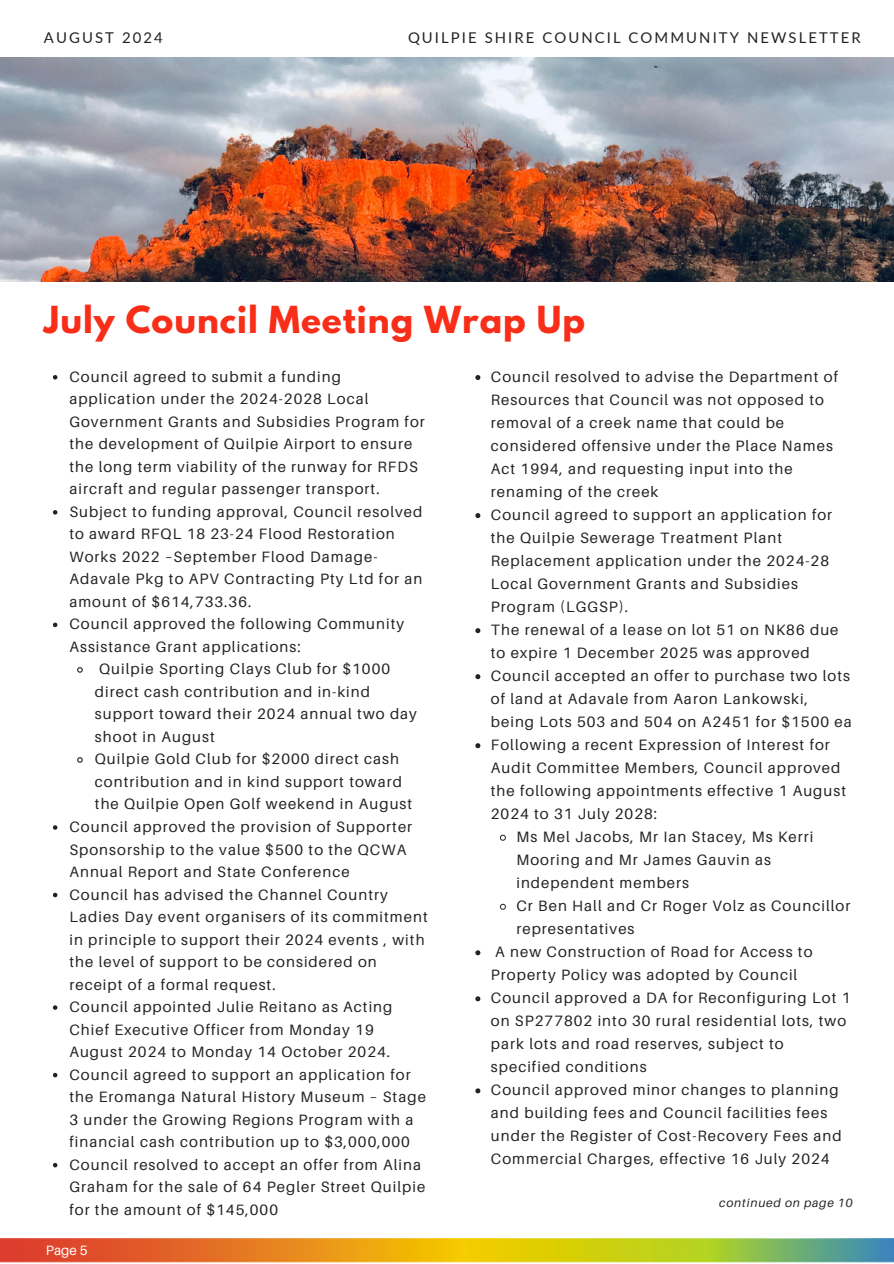
<style>
.page{position:relative;width:894px;height:1264px;background:#fff}
.page>*{position:absolute;margin:0;border:0;box-sizing:border-box;transform-origin:0 0}
.t1{font:700 33px "League Spartan";letter-spacing:.03em;color:#f82e19}
.t2{font:15px/22.5px "Aileron";letter-spacing:.07em;color:#222}
.t3{font:14.85px "Lato";letter-spacing:.14em;color:#222}
.t4{font:13.5px "Aileron";color:#fff}
.t5{font:italic 12px "Aileron";letter-spacing:.07em;color:#222}
</style>
<div class="page">
<img style="left:0;top:1238px;width:893px;height:25px">
<img style="left:0;top:58px;width:893px;height:223px">
<svg style="left:53px;top:375px;width:4px;height:4px"></svg>
<svg style="left:53px;top:510px;width:4px;height:4px"></svg>
<svg style="left:53px;top:622px;width:4px;height:5px"></svg>
<svg style="left:77px;top:667px;width:6px;height:6px"></svg>
<svg style="left:77px;top:757px;width:6px;height:6px"></svg>
<svg style="left:53px;top:825px;width:4px;height:4px"></svg>
<svg style="left:53px;top:892px;width:4px;height:5px"></svg>
<svg style="left:53px;top:1005px;width:4px;height:4px"></svg>
<svg style="left:53px;top:1072px;width:4px;height:5px"></svg>
<svg style="left:53px;top:1162px;width:4px;height:5px"></svg>
<svg style="left:475px;top:375px;width:5px;height:5px"></svg>
<svg style="left:475px;top:513px;width:5px;height:5px"></svg>
<svg style="left:475px;top:628px;width:5px;height:5px"></svg>
<svg style="left:475px;top:674px;width:5px;height:5px"></svg>
<svg style="left:475px;top:743px;width:5px;height:5px"></svg>
<svg style="left:499px;top:834px;width:7px;height:7px"></svg>
<svg style="left:499px;top:903px;width:7px;height:7px"></svg>
<svg style="left:475px;top:950px;width:5px;height:5px"></svg>
<svg style="left:475px;top:996px;width:5px;height:5px"></svg>
<svg style="left:475px;top:1088px;width:5px;height:5px"></svg>
<p class="t3" style="left:44px;top:28px;width:120px">AUGUST 2024</p>
<p class="t3" style="left:408px;top:28px;width:454px">QUILPIE SHIRE COUNCIL COMMUNITY NEWSLETTER</p>
<p class="t1" style="left:44px;top:303px;width:542px">July Council Meeting Wrap Up</p>
<p class="t2" style="left:69px;top:365px;width:357px">Council agreed to submit a funding application under the 2024-2028 Local Government Grants and Subsidies Program for the development of Quilpie Airport to ensure the long term viability of the runway for RFDS aircraft and regular passenger transport.</p>
<h1 class="t2" style="left:69px;top:500px;width:354px">Subject to funding approval, Council resolved to award RFQL 18 23-24 Flood Restoration Works 2022 –September Flood Damage-Adavale Pkg to APV Contracting Pty Ltd for an amount of $614,733.36.</h1>
<p class="t2" style="left:69px;top:612px;width:336px">Council approved the following Community<br>Assistance Grant applications:</p>
<p class="t2" style="left:95px;top:657px;width:323px">Quilpie Sporting Clays Club for $1000 direct cash contribution and in-kind support toward their 2024 annual two day shoot in August</p>
<p class="t2" style="left:95px;top:747px;width:319px">Quilpie Gold Club for $2000 direct cash contribution and in kind support toward the Quilpie Open Golf weekend in August</p>
<p class="t2" style="left:69px;top:815px;width:344px">Council approved the provision of Supporter<br>Sponsorship to the value $500 to the QCWA<br>Annual Report and State Conference</p>
<p class="t2" style="left:69px;top:882px;width:360px">Council has advised the Channel Country Ladies Day event organisers of its commitment in principle to support their 2024 events , with the level of support to be considered on receipt of a formal request.</p>
<p class="t2" style="left:69px;top:995px;width:324px">Council appointed Julie Reitano as Acting<br>Chief Executive Officer from Monday 19<br>August 2024 to Monday 14 October 2024.</p>
<p class="t2" style="left:69px;top:1062px;width:358px">Council agreed to support an application for the Eromanga Natural History Museum – Stage 3 under the Growing Regions Program with a financial cash contribution up to $3,000,000</p>
<p class="t2" style="left:69px;top:1152px;width:357px">Council resolved to accept an offer from Alina<br>Graham for the sale of 64 Pegler Street Quilpie for the amount of $145,000</p>
<h3 class="t4" style="left:46px;top:1242px;width:43px">Page 5</h3>
<p class="t2" style="left:490px;top:365px;width:348px;line-height:23px">Council resolved to advise the Department of Resources that Council was not opposed to removal of a creek name that could be considered offensive under the Place Names Act 1994, and requesting input into the renaming of the creek</p>
<p class="t2" style="left:490px;top:503px;width:343px;line-height:23px">Council agreed to support an application for the Quilpie Sewerage Treatment Plant Replacement application under the 2024-28<br>Local Government Grants and Subsidies Program (LGGSP).</p>
<p class="t2" style="left:490px;top:618px;width:349px;line-height:23px">The renewal of a lease on lot 51 on NK86 due to expire 1 December 2025 was approved</p>
<p class="t2" style="left:490px;top:664px;width:362px;line-height:23px">Council accepted an offer to purchase two lots of land at Adavale from Aaron Lankowski, being Lots 503 and 504 on A2451 for $1500 ea</p>
<p class="t2" style="left:490px;top:733px;width:356px;line-height:23px">Following a recent Expression of Interest for Audit Committee Members, Council approved the following appointments effective 1 August 2024 to 31 July 2028:</p>
<p class="t2" style="left:516px;top:825px;width:298px;line-height:23px">Ms Mel Jacobs, Mr Ian Stacey, Ms Kerri<br>Mooring and Mr James Gauvin as independent members</p>
<p class="t2" style="left:516px;top:894px;width:335px;line-height:23px">Cr Ben Hall and Cr Roger Volz as Councillor representatives</p>
<p class="t2" style="left:490px;top:940px;width:323px;line-height:23px">A new Construction of Road for Access to<br>Property Policy was adopted by Council</p>
<p class="t2" style="left:490px;top:986px;width:361px;line-height:23px">Council approved a DA for Reconfiguring Lot 1 on SP277802 into 30 rural residential lots, two park lots and road reserves, subject to specified conditions</p>
<p class="t2" style="left:490px;top:1078px;width:352px;line-height:23px">Council approved minor changes to planning and building fees and Council facilities fees under the Register of Cost-Recovery Fees and Commercial Charges, effective 16 July 2024</p>
<p class="t5" style="left:719px;top:1195px;width:135px">continued on page 10</p>
</div>
